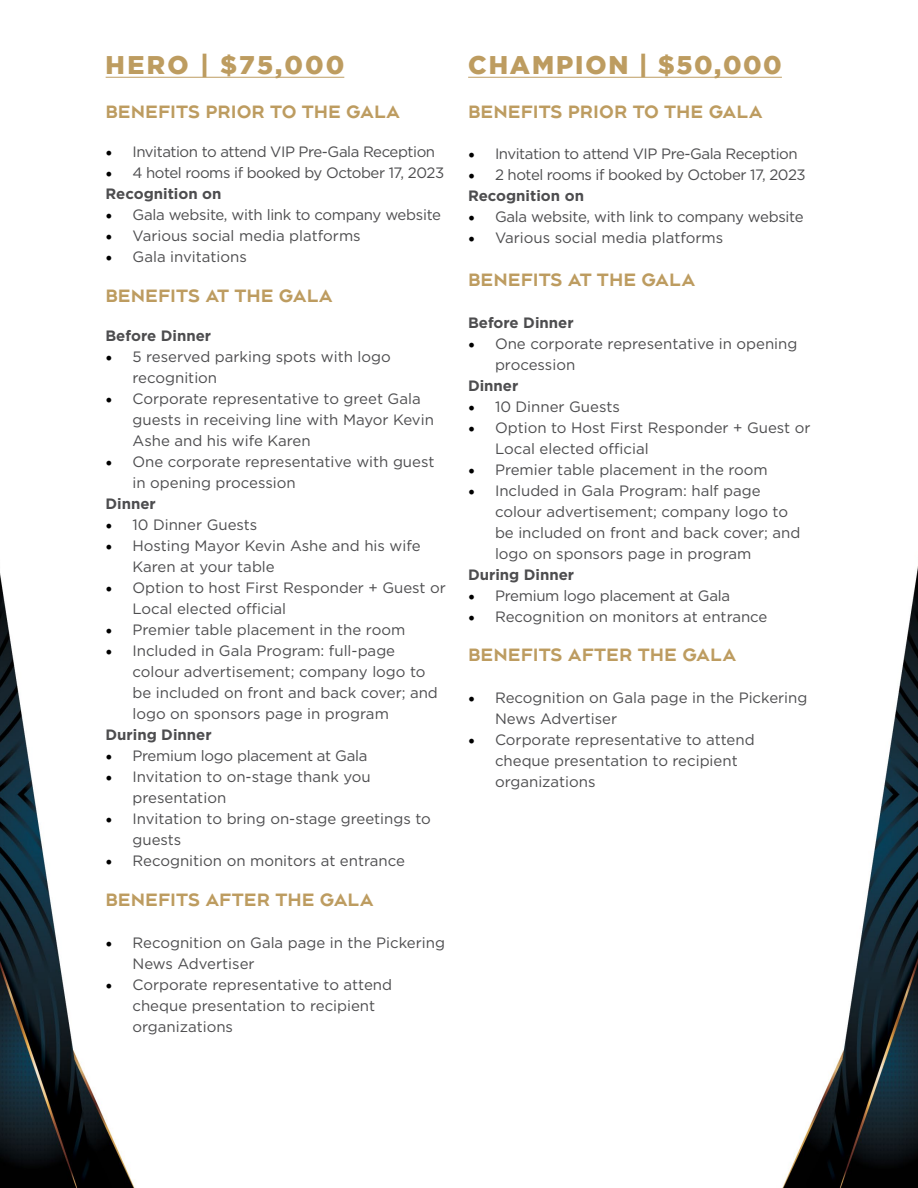
<style>
.page{position:relative;width:918px;height:1188px;background:#fff}
.page>*{position:absolute;margin:0;border:0;box-sizing:border-box;transform-origin:0 0}
.t1{font:900 25.5px "Gotham";letter-spacing:.075em;color:#bd9c60}
.t2{font:900 18px "CTV Sans";color:#bd9c60}
.t3{font:15px/21px "Gotham";color:#4d4d4f}
.t4{font:15px "Gotham";letter-spacing:-.03em;color:#4d4d4f}
.t5{font:15px "Gotham";letter-spacing:-.02em;color:#4d4d4f}
.t6{font:700 15px "Gotham";color:#4d4d4f}
.s1{font-family:"Minion Pro";font-size:18px;color:#000}
</style>
<div class="page">
<img style="left:0;top:76px;width:918px;height:1112px">
<hr style="left:106px;top:77px;width:238px;height:1px;background:#bd9c60">
<hr style="left:468px;top:77px;width:314px;height:1px;background:#bd9c60">
<p class="t1" style="left:106px;top:50px;width:240px">HERO | $75,000</p>
<p class="t2" style="left:105px;top:101px;width:296px">BENEFITS PRIOR TO THE GALA</p>
<p class="t4" style="left:105px;top:142px;width:331px"><span class="s1">•</span> Invitation to attend VIP Pre-Gala Reception</p>
<p class="t4" style="left:105px;top:163px;width:340px"><span class="s1">•</span> 4 hotel rooms if booked by October 17, 2023</p>
<p class="t6" style="left:105px;top:184px;width:118px">Recognition on</p>
<p class="t5" style="left:105px;top:205px;width:337px"><span class="s1">•</span> Gala website, with link to company website</p>
<p class="t3" style="left:105px;top:225px;width:257px"><span class="s1">•</span> Various social media platforms</p>
<p class="t3" style="left:105px;top:246px;width:143px"><span class="s1">•</span> Gala invitations</p>
<p class="t2" style="left:105px;top:284px;width:229px">BENEFITS AT THE GALA</p>
<p class="t6" style="left:105px;top:326px;width:107px">Before Dinner</p>
<p class="t3" style="left:132px;top:346px;width:260px;text-indent:-27px"><span class="s1">•</span> 5 reserved parking spots with logo recognition</p>
<p class="t3" style="left:132px;top:388px;width:303px;text-indent:-27px"><span class="s1">•</span> Corporate representative to greet Gala guests in receiving line with Mayor Kevin<br>Ashe and his wife Karen</p>
<p class="t3" style="left:132px;top:451px;width:303px;text-indent:-27px"><span class="s1">•</span> One corporate representative with guest in opening procession</p>
<p class="t6" style="left:105px;top:494px;width:52px">Dinner</p>
<p class="t3" style="left:105px;top:514px;width:153px"><span class="s1">•</span> 10 Dinner Guests</p>
<p class="t3" style="left:132px;top:535px;width:290px;text-indent:-27px"><span class="s1">•</span> Hosting Mayor Kevin Ashe and his wife<br>Karen at your table</p>
<p class="t3" style="left:132px;top:577px;width:315px;text-indent:-27px"><span class="s1">•</span> Option to host First Responder + Guest or<br>Local elected official</p>
<p class="t3" style="left:105px;top:619px;width:301px"><span class="s1">•</span> Premier table placement in the room</p>
<p class="t3" style="left:132px;top:640px;width:307px;text-indent:-27px"><span class="s1">•</span> Included in Gala Program: full-page colour advertisement; company logo to be included on front and back cover; and logo on sponsors page in program</p>
<p class="t6" style="left:105px;top:725px;width:108px">During Dinner</p>
<p class="t5" style="left:105px;top:747px;width:264px"><span class="s1">•</span> Premium logo placement at Gala</p>
<p class="t3" style="left:132px;top:766px;width:240px;text-indent:-27px"><span class="s1">•</span> Invitation to on-stage thank you presentation</p>
<p class="t3" style="left:132px;top:808px;width:300px;text-indent:-27px"><span class="s1">•</span> Invitation to bring on-stage greetings to guests</p>
<p class="t3" style="left:105px;top:850px;width:301px"><span class="s1">•</span> Recognition on monitors at entrance</p>
<p class="t2" style="left:105px;top:889px;width:270px">BENEFITS AFTER THE GALA</p>
<p class="t3" style="left:132px;top:932px;width:314px;text-indent:-27px"><span class="s1">•</span> Recognition on Gala page in the Pickering<br>News Advertiser</p>
<p class="t3" style="left:132px;top:974px;width:261px;text-indent:-27px"><span class="s1">•</span> Corporate representative to attend cheque presentation to recipient organizations</p>
<p class="t1" style="left:468px;top:50px;width:315px">CHAMPION | $50,000</p>
<p class="t2" style="left:468px;top:101px;width:296px">BENEFITS PRIOR TO THE GALA</p>
<p class="t4" style="left:468px;top:144px;width:331px"><span class="s1">•</span> Invitation to attend VIP Pre-Gala Reception</p>
<p class="t4" style="left:468px;top:165px;width:339px"><span class="s1">•</span> 2 hotel rooms if booked by October 17, 2023</p>
<p class="t6" style="left:468px;top:186px;width:118px">Recognition on</p>
<p class="t5" style="left:468px;top:207px;width:337px"><span class="s1">•</span> Gala website, with link to company website</p>
<p class="t3" style="left:468px;top:227px;width:257px"><span class="s1">•</span> Various social media platforms</p>
<p class="t2" style="left:468px;top:268px;width:229px">BENEFITS AT THE GALA</p>
<p class="t6" style="left:468px;top:312px;width:107px">Before Dinner</p>
<p class="t3" style="left:495px;top:332px;width:304px;text-indent:-27px"><span class="s1">•</span> One corporate representative in opening procession</p>
<p class="t6" style="left:468px;top:375px;width:52px">Dinner</p>
<p class="t3" style="left:468px;top:395px;width:153px"><span class="s1">•</span> 10 Dinner Guests</p>
<p class="t3" style="left:495px;top:416px;width:317px;text-indent:-27px"><span class="s1">•</span> Option to Host First Responder + Guest or<br>Local elected official</p>
<p class="t3" style="left:468px;top:458px;width:301px"><span class="s1">•</span> Premier table placement in the room</p>
<p class="t3" style="left:495px;top:479px;width:307px;text-indent:-27px"><span class="s1">•</span> Included in Gala Program: half page colour advertisement; company logo to be included on front and back cover; and logo on sponsors page in program</p>
<p class="t6" style="left:468px;top:564px;width:108px">During Dinner</p>
<p class="t5" style="left:468px;top:586px;width:264px"><span class="s1">•</span> Premium logo placement at Gala</p>
<p class="t3" style="left:468px;top:605px;width:301px"><span class="s1">•</span> Recognition on monitors at entrance</p>
<p class="t2" style="left:468px;top:644px;width:270px">BENEFITS AFTER THE GALA</p>
<p class="t3" style="left:495px;top:687px;width:314px;text-indent:-27px"><span class="s1">•</span> Recognition on Gala page in the Pickering<br>News Advertiser</p>
<p class="t3" style="left:495px;top:729px;width:261px;text-indent:-27px"><span class="s1">•</span> Corporate representative to attend cheque presentation to recipient organizations</p>
</div>
